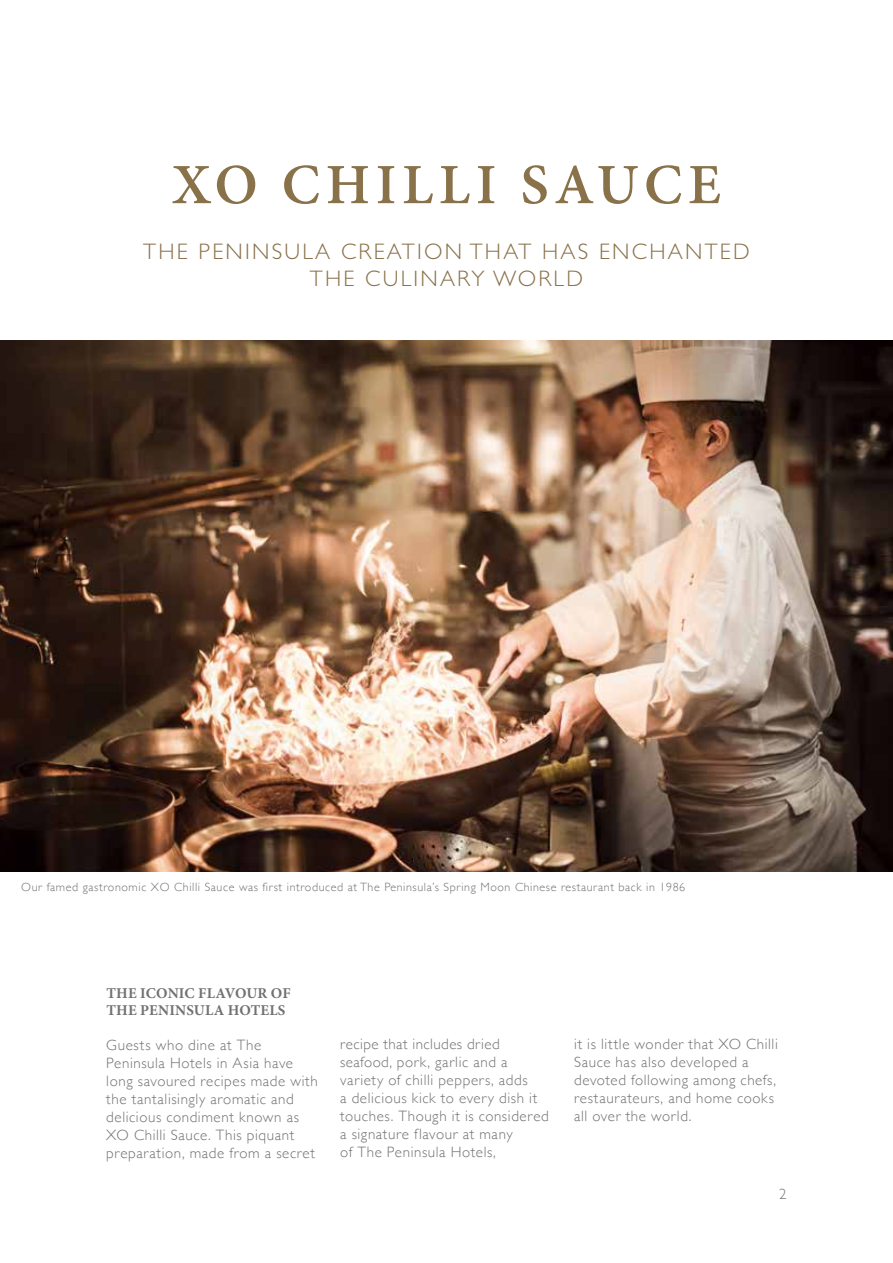
<style>
.page{position:relative;width:893px;height:1263px;background:#fff}
.page>*{position:absolute;margin:0;border:0;box-sizing:border-box;transform-origin:0 0}
.t1{font:600 57px "Minion Pro";letter-spacing:.1em;color:#89714a}
.t2{font:300 22.5px/27px "Gill Sans Std";letter-spacing:.1em;color:#89714a;text-align:center}
.t3{font:300 15px/18px "Gill Sans";letter-spacing:.04em;color:#727171}
.t4{font:700 15px/16.5px "Minion Pro";letter-spacing:.01em;color:#727171}
.t5{font:300 15px "Gill Sans Std";color:#727171}
.t6{font:300 12px "Gill Sans";letter-spacing:.05em;color:#727171}
</style>
<div class="page">
<img style="left:0;top:340px;width:893px;height:532px">
<h1 class="t1" style="left:172px;top:146px;width:550px">XO CHILLI SAUCE</h1>
<h2 class="t2" style="left:143px;top:239px;width:608px">THE PENINSULA CREATION THAT HAS ENCHANTED<br>THE CULINARY WORLD</h2>
<p class="t6" style="left:21px;top:878px;width:665px">Our famed gastronomic XO Chilli Sauce was first introduced at The Peninsula’s Spring Moon Chinese restaurant back in 1986</p>
<p class="t4" style="left:106px;top:985px;width:186px">THE ICONIC FLAVOUR OF<br>THE PENINSULA HOTELS</p>
<p class="t3" style="left:106px;top:1035px;width:213px">Guests who dine at The<br>Peninsula Hotels in Asia have long savoured recipes made with the tantalisingly aromatic and delicious condiment known as<br>XO Chilli Sauce. This piquant preparation, made from a secret</p>
<p class="t3" style="left:340px;top:1034px;width:210px">recipe that includes dried seafood, pork, garlic and a variety of chilli peppers, adds<br>a delicious kick to every dish it touches. Though it is considered a signature flavour at many<br>of The Peninsula Hotels,</p>
<p class="t3" style="left:574px;top:1034px;width:205px">it is little wonder that XO Chilli<br>Sauce has also developed a devoted following among chefs, restaurateurs, and home cooks all over the world.</p>
<p class="t5" style="left:779px;top:1186px;width:9px">2</p>
</div>
